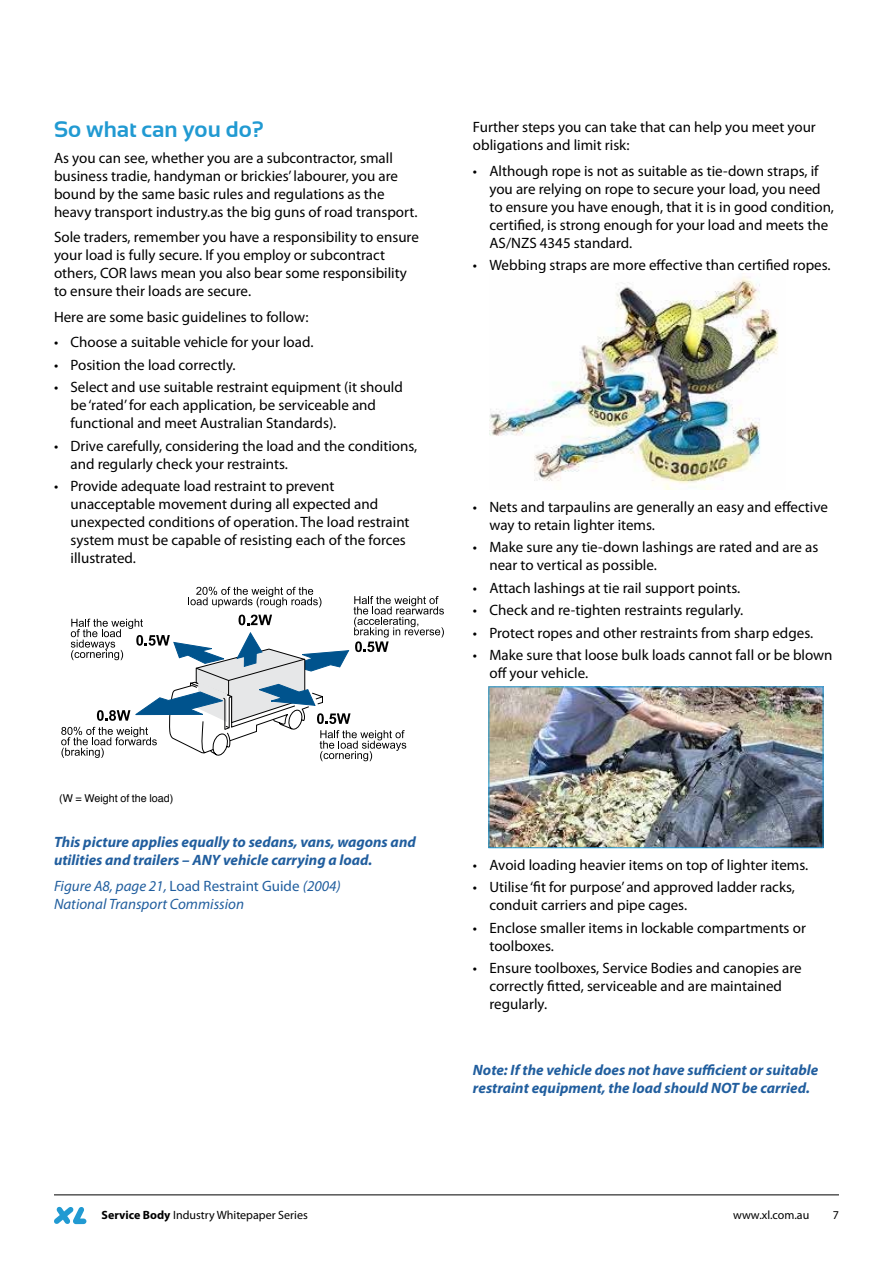
<style>
.page{position:relative;width:893px;height:1263px;background:#fff}
.page>*{position:absolute;margin:0;border:0;box-sizing:border-box;transform-origin:0 0}
.t1{font:700 22.5px "Sansation";color:#219ad2}
.t2{font:15px/18px "Myriad Pro";color:#000}
.t3{font:italic 700 15px/18px "Myriad Pro";color:#215e9e}
.t4{font:italic 15px/18px "Myriad Pro";color:#215e9e}
.t5{font:12px "Myriad Pro";color:#000}
.t6{font:10.8px "Helvetica";color:#000}
.s1{font-style:normal}
.s2{font-weight:700}
</style>
<div class="page">
<hr style="left:54px;top:1194px;width:785px;height:1px;background:#000">
<svg style="left:54px;top:1206px;width:32px;height:18px"></svg>
<img style="left:489px;top:276px;width:290px;height:213px">
<img style="left:491px;top:689px;width:330px;height:157px">
<div style="left:489px;top:687px;width:334px;height:161px;border:1px solid #1c9ad6"></div>
<svg style="left:61px;top:587px;width:383px;height:174px"></svg>
<h1 class="t1" style="left:54px;top:117px;width:211px">So what can you do?</h1>
<p class="t2" style="left:54px;top:149px;width:365px">As you can see, whether you are a subcontractor, small business tradie, handyman or brickies’ labourer, you are bound by the same basic rules and regulations as the heavy transport industry.as the big guns of road transport.</p>
<p class="t2" style="left:54px;top:228px;width:366px">Sole traders, remember you have a responsibility to ensure your load is fully secure. If you employ or subcontract others, COR laws mean you also bear some responsibility to ensure their loads are secure.</p>
<p class="t2" style="left:54px;top:308px;width:256px">Here are some basic guidelines to follow:</p>
<p class="t2" style="left:54px;top:333px;width:261px">• Choose a suitable vehicle for your load.</p>
<p class="t2" style="left:54px;top:356px;width:183px">• Position the load correctly.</p>
<p class="t2" style="left:70px;top:378px;width:334px;text-indent:-16px">• Select and use suitable restraint equipment (it should be ‘rated’ for each application, be serviceable and functional and meet Australian Standards).</p>
<p class="t2" style="left:70px;top:437px;width:348px;text-indent:-16px">• Drive carefully, considering the load and the conditions, and regularly check your restraints.</p>
<p class="t2" style="left:70px;top:477px;width:341px;text-indent:-16px">• Provide adequate load restraint to prevent unacceptable movement during all expected and unexpected conditions of operation. The load restraint system must be capable of resisting each of the forces illustrated.</p>
<p class="t6" style="left:59px;top:790px;width:116px">(W = Weight of the load)</p>
<p class="t3" style="left:54px;top:832px;width:363px">This picture applies equally to sedans, vans, wagons and utilities and trailers – ANY vehicle carrying a load.</p>
<p class="t4" style="left:54px;top:876px;width:288px">Figure A8, page 21, <span class="s1">Load Restraint Guide</span> (2004)<br>National Transport Commission</p>
<p class="t2" style="left:473px;top:118px;width:344px">Further steps you can take that can help you meet your obligations and limit risk:</p>
<p class="t2" style="left:489px;top:161px;width:346px;text-indent:-16px">• Although rope is not as suitable as tie-down straps, if you are relying on rope to secure your load, you need to ensure you have enough, that it is in good condition, certified, is strong enough for your load and meets the AS/NZS 4345 standard.</p>
<p class="t2" style="left:473px;top:256px;width:359px">• Webbing straps are more effective than certified ropes.</p>
<p class="t2" style="left:489px;top:497px;width:340px;text-indent:-16px">• Nets and tarpaulins are generally an easy and effective way to retain lighter items.</p>
<p class="t2" style="left:489px;top:538px;width:330px;text-indent:-16px">• Make sure any tie-down lashings are rated and are as near to vertical as possible.</p>
<p class="t2" style="left:473px;top:578px;width:269px">• Attach lashings at tie rail support points.</p>
<p class="t2" style="left:473px;top:601px;width:272px">• Check and re-tighten restraints regularly.</p>
<p class="t2" style="left:473px;top:623px;width:342px">• Protect ropes and other restraints from sharp edges.</p>
<p class="t2" style="left:489px;top:646px;width:345px;text-indent:-16px">• Make sure that loose bulk loads cannot fall or be blown off your vehicle.</p>
<p class="t2" style="left:473px;top:855px;width:337px">• Avoid loading heavier items on top of lighter items.</p>
<p class="t2" style="left:489px;top:878px;width:307px;text-indent:-16px">• Utilise ‘fit for purpose’ and approved ladder racks, conduit carriers and pipe cages.</p>
<p class="t2" style="left:489px;top:918px;width:318px;text-indent:-16px">• Enclose smaller items in lockable compartments or toolboxes.</p>
<p class="t2" style="left:489px;top:959px;width:314px;text-indent:-16px">• Ensure toolboxes, Service Bodies and canopies are correctly fitted, serviceable and are maintained regularly.</p>
<p class="t3" style="left:473px;top:1060px;width:347px">Note: If the vehicle does not have sufficient or suitable restraint equipment, the load should NOT be carried.</p>
<p class="t5" style="left:101px;top:1207px;width:208px"><span class="s2">Service Body</span> Industry Whitepaper Series</p>
<p class="t5" style="left:733px;top:1207px;width:78px">www.xl.com.au</p>
<p class="t5" style="left:833px;top:1207px;width:8px">7</p>
</div>
